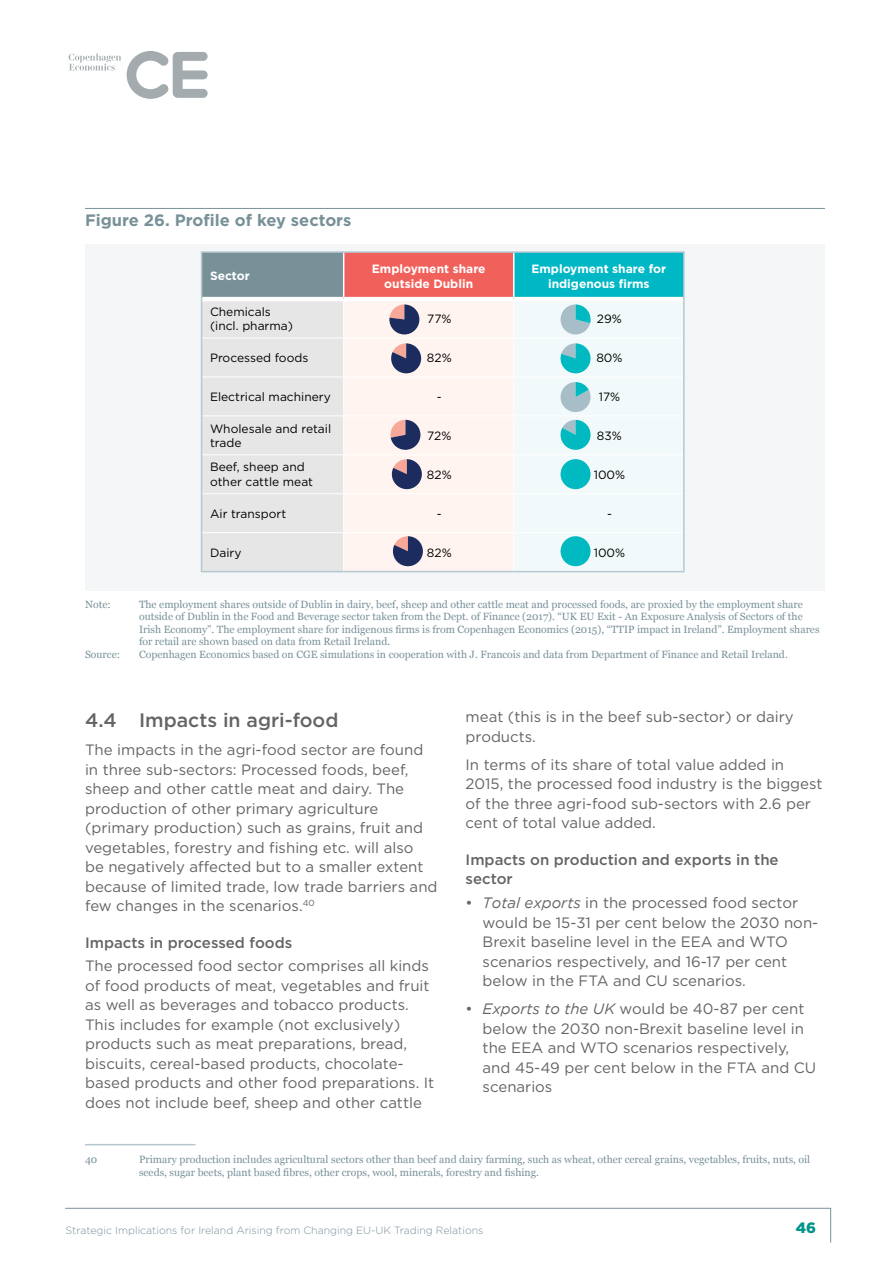
<style>
.page{position:relative;width:893px;height:1263px;background:#fff}
.page>*{position:absolute;margin:0;border:0;box-sizing:border-box;transform-origin:0 0}
.t1{font:500 19.5px "Gotham";color:#636466}
.t2{font:700 16.5px "Gotham";color:#789199}
.t3{font:15px/19.5px "Gotham";color:#636466}
.t4{font:500 15px/19.5px "Gotham";color:#636466}
.t5{font:900 15px "Gotham";color:#00948a}
.t6{font:12px/14.4px "Gotham";color:#000}
.t7{font:700 12px/14.4px "Gotham";color:#fff;text-align:center}
.t8{font:10.5px/12.6px "Georgia";color:#789199}
.t9{font:300 10.5px "Gotham";color:#789199}
.s1{font-style:italic}
</style>
<div class="page">
<svg style="left:69px;top:53px;width:52px;height:18px"></svg>
<svg style="left:127px;top:51px;width:81px;height:48px"></svg>
<svg style="left:65px;top:1207px;width:766px;height:36px"></svg>
<div style="left:85px;top:244px;width:740px;height:347px;background:#f5f6f7"></div>
<hr style="left:85px;top:208px;width:740px;height:1px;background:#789199">
<div style="left:202px;top:252px;width:142px;height:47px;background:#789199"></div>
<div style="left:344px;top:252px;width:170px;height:47px;background:#f1615b"></div>
<div style="left:514px;top:252px;width:170px;height:47px;background:#00b7c5"></div>
<div style="left:202px;top:301px;width:141px;height:270px;background:#e6e6e6"></div>
<div style="left:345px;top:316px;width:168px;height:255px;background:#fff4f0"></div>
<svg style="left:515px;top:316px;width:168px;height:255px"></svg>
<hr style="left:343px;top:301px;width:1px;height:37px;background:#fff">
<hr style="left:513px;top:301px;width:1px;height:37px;background:#fff">
<hr style="left:202px;top:338px;width:142px;height:1px;background:#fff">
<hr style="left:344px;top:338px;width:170px;height:1px;background:#fff">
<hr style="left:343px;top:338px;width:1px;height:39px;background:#fff">
<hr style="left:514px;top:338px;width:169px;height:1px;background:#fff">
<hr style="left:513px;top:338px;width:1px;height:39px;background:#fff">
<hr style="left:202px;top:377px;width:142px;height:1px;background:#fff">
<hr style="left:344px;top:377px;width:170px;height:1px;background:#fff">
<hr style="left:343px;top:377px;width:1px;height:38px;background:#fff">
<hr style="left:514px;top:377px;width:169px;height:1px;background:#fff">
<hr style="left:513px;top:377px;width:1px;height:38px;background:#fff">
<hr style="left:202px;top:415px;width:142px;height:1px;background:#fff">
<hr style="left:344px;top:415px;width:170px;height:1px;background:#fff">
<hr style="left:343px;top:416px;width:1px;height:38px;background:#fff">
<hr style="left:514px;top:415px;width:169px;height:1px;background:#fff">
<hr style="left:513px;top:416px;width:1px;height:38px;background:#fff">
<hr style="left:202px;top:454px;width:142px;height:1px;background:#fff">
<hr style="left:344px;top:454px;width:170px;height:1px;background:#fff">
<hr style="left:343px;top:455px;width:1px;height:38px;background:#fff">
<hr style="left:514px;top:454px;width:169px;height:1px;background:#fff">
<hr style="left:513px;top:455px;width:1px;height:38px;background:#fff">
<hr style="left:202px;top:493px;width:142px;height:1px;background:#fff">
<hr style="left:344px;top:493px;width:170px;height:1px;background:#fff">
<hr style="left:343px;top:494px;width:1px;height:38px;background:#fff">
<hr style="left:514px;top:493px;width:169px;height:1px;background:#fff">
<hr style="left:513px;top:494px;width:1px;height:38px;background:#fff">
<hr style="left:202px;top:532px;width:142px;height:1px;background:#fff">
<hr style="left:344px;top:532px;width:170px;height:1px;background:#fff">
<hr style="left:343px;top:533px;width:1px;height:38px;background:#fff">
<hr style="left:514px;top:532px;width:169px;height:1px;background:#fff">
<hr style="left:513px;top:533px;width:1px;height:38px;background:#fff">
<hr style="left:201px;top:251px;width:143px;height:2px;background:#b5c7d1">
<hr style="left:201px;top:253px;width:1px;height:46px;background:#b5c7d1">
<hr style="left:344px;top:251px;width:170px;height:2px;background:#b5c7d1">
<hr style="left:514px;top:251px;width:171px;height:2px;background:#b5c7d1">
<hr style="left:683px;top:253px;width:2px;height:46px;background:#b5c7d1">
<hr style="left:201px;top:299px;width:1px;height:39px;background:#b5c7d1">
<hr style="left:683px;top:299px;width:2px;height:39px;background:#b5c7d1">
<hr style="left:201px;top:338px;width:1px;height:39px;background:#b5c7d1">
<hr style="left:683px;top:338px;width:2px;height:39px;background:#b5c7d1">
<hr style="left:201px;top:377px;width:1px;height:39px;background:#b5c7d1">
<hr style="left:683px;top:377px;width:2px;height:39px;background:#b5c7d1">
<hr style="left:201px;top:416px;width:1px;height:39px;background:#b5c7d1">
<hr style="left:683px;top:416px;width:2px;height:39px;background:#b5c7d1">
<hr style="left:201px;top:455px;width:1px;height:39px;background:#b5c7d1">
<hr style="left:683px;top:455px;width:2px;height:39px;background:#b5c7d1">
<hr style="left:201px;top:494px;width:1px;height:39px;background:#b5c7d1">
<hr style="left:683px;top:494px;width:2px;height:39px;background:#b5c7d1">
<hr style="left:201px;top:533px;width:1px;height:38px;background:#b5c7d1">
<hr style="left:683px;top:533px;width:2px;height:38px;background:#b5c7d1">
<hr style="left:201px;top:571px;width:143px;height:1px;background:#b5c7d1">
<hr style="left:344px;top:571px;width:170px;height:1px;background:#b5c7d1">
<hr style="left:514px;top:571px;width:171px;height:1px;background:#b5c7d1">
<hr style="left:202px;top:297px;width:142px;height:4px;background:#fff">
<hr style="left:344px;top:297px;width:170px;height:4px;background:#fff">
<hr style="left:514px;top:297px;width:169px;height:4px;background:#fff">
<hr style="left:343px;top:253px;width:1px;height:44px;background:#fff">
<hr style="left:513px;top:253px;width:1px;height:44px;background:#fff">
<svg style="left:389px;top:304px;width:30px;height:30px"></svg>
<svg style="left:391px;top:343px;width:30px;height:30px"></svg>
<svg style="left:390px;top:420px;width:30px;height:30px"></svg>
<svg style="left:392px;top:459px;width:30px;height:30px"></svg>
<svg style="left:393px;top:536px;width:30px;height:30px"></svg>
<svg style="left:561px;top:304px;width:30px;height:30px"></svg>
<svg style="left:561px;top:343px;width:30px;height:30px"></svg>
<svg style="left:561px;top:382px;width:30px;height:30px"></svg>
<svg style="left:561px;top:420px;width:30px;height:30px"></svg>
<div style="left:561px;top:459px;width:30px;height:30px;background:#00b9c1;border-radius:15px"></div>
<div style="left:561px;top:536px;width:30px;height:30px;background:#00b9c1;border-radius:15px"></div>
<hr style="left:85px;top:1144px;width:111px;height:1px;background:#b5c7d1">
<p class="t2" style="left:85px;top:209px;width:268px">Figure 26. Profile of key sectors</p>
<p class="t7" style="left:210px;top:269px;width:41px">Sector</p>
<p class="t7" style="left:372px;top:262px;width:115px">Employment share outside Dublin</p>
<p class="t7" style="left:531px;top:262px;width:136px">Employment share for indigenous firms</p>
<p class="t6" style="left:210px;top:304px;width:85px">Chemicals (incl. pharma)</p>
<p class="t6" style="left:427px;top:311px;width:26px">77%</p>
<p class="t6" style="left:597px;top:311px;width:26px">29%</p>
<p class="t6" style="left:210px;top:350px;width:100px">Processed foods</p>
<p class="t6" style="left:427px;top:350px;width:26px">82%</p>
<p class="t6" style="left:596px;top:350px;width:28px">80%</p>
<p class="t6" style="left:210px;top:389px;width:122px">Electrical machinery</p>
<p class="t6" style="left:437px;top:389px;width:6px">-</p>
<p class="t6" style="left:599px;top:389px;width:23px">17%</p>
<p class="t6" style="left:210px;top:421px;width:123px">Wholesale and retail trade</p>
<p class="t6" style="left:427px;top:428px;width:26px">72%</p>
<p class="t6" style="left:597px;top:428px;width:26px">83%</p>
<p class="t6" style="left:210px;top:460px;width:105px">Beef, sheep and other cattle meat</p>
<p class="t6" style="left:427px;top:467px;width:26px">82%</p>
<p class="t6" style="left:594px;top:467px;width:33px">100%</p>
<p class="t6" style="left:210px;top:506px;width:78px">Air transport</p>
<p class="t6" style="left:437px;top:506px;width:6px">-</p>
<p class="t6" style="left:607px;top:506px;width:6px">-</p>
<p class="t6" style="left:210px;top:545px;width:33px">Dairy</p>
<p class="t6" style="left:427px;top:545px;width:26px">82%</p>
<p class="t6" style="left:594px;top:545px;width:33px">100%</p>
<p class="t8" style="left:85px;top:597px;width:27px">Note:</p>
<p class="t8" style="left:139px;top:597px;width:682px">The employment shares outside of Dublin in dairy, beef, sheep and other cattle meat and processed foods, are proxied by the employment share outside of Dublin in the Food and Beverage sector taken from the Dept. of Finance (2017). “UK EU Exit - An Exposure Analysis of Sectors of the Irish Economy”. The employment share for indigenous firms is from Copenhagen Economics (2015), “TTIP impact in Ireland”. Employment shares for retail are shown based on data from Retail Ireland.</p>
<p class="t8" style="left:85px;top:648px;width:37px">Source:</p>
<p class="t8" style="left:139px;top:648px;width:650px">Copenhagen Economics based on CGE simulations in cooperation with J. Francois and data from Department of Finance and Retail Ireland.</p>
<h1 class="t1" style="left:85px;top:707px;width:255px">4.4 Impacts in agri-food</h1>
<p class="t3" style="left:85px;top:740px;width:354px">The impacts in the agri-food sector are found in three sub-sectors: Processed foods, beef, sheep and other cattle meat and dairy. The production of other primary agriculture (primary production) such as grains, fruit and vegetables, forestry and fishing etc. will also<br>be negatively affected but to a smaller extent because of limited trade, low trade barriers and few changes in the scenarios.<sup>40</sup></p>
<p class="t4" style="left:85px;top:932px;width:209px">Impacts in processed foods</p>
<p class="t3" style="left:85px;top:956px;width:351px">The processed food sector comprises all kinds of food products of meat, vegetables and fruit as well as beverages and tobacco products.<br>This includes for example (not exclusively) products such as meat preparations, bread, biscuits, cereal-based products, chocolate&shy;based products and other food preparations. It does not include beef, sheep and other cattle</p>
<p class="t3" style="left:466px;top:707px;width:330px">meat (this is in the beef sub-sector) or dairy products.</p>
<p class="t3" style="left:466px;top:754px;width:358px">In terms of its share of total value added in 2015, the processed food industry is the biggest of the three agri-food sub-sectors with 2.6 per cent of total value added.</p>
<p class="t4" style="left:466px;top:850px;width:315px">Impacts on production and exports in the sector</p>
<p class="t3" style="left:483px;top:893px;width:337px;text-indent:-17px">• <span class="s1">Total exports</span> in the processed food sector would be 15-31 per cent below the 2030 non-Brexit baseline level in the EEA and WTO scenarios respectively, and 16-17 per cent below in the FTA and CU scenarios.</p>
<p class="t3" style="left:483px;top:999px;width:335px;text-indent:-17px">• <span class="s1">Exports to the UK</span> would be 40-87 per cent below the 2030 non-Brexit baseline level in the EEA and WTO scenarios respectively, and 45-49 per cent below in the FTA and CU scenarios</p>
<p class="t8" style="left:85px;top:1152px;width:14px">40</p>
<p class="t8" style="left:139px;top:1152px;width:673px">Primary production includes agricultural sectors other than beef and dairy farming, such as wheat, other cereal grains, vegetables, fruits, nuts, oil seeds, sugar beets, plant based fibres, other crops, wool, minerals, forestry and fishing.</p>
<p class="t9" style="left:66px;top:1223px;width:419px">Strategic Implications for Ireland Arising from Changing EU-UK Trading Relations</p>
<p class="t5" style="left:796px;top:1217px;width:22px">46</p>
</div>
